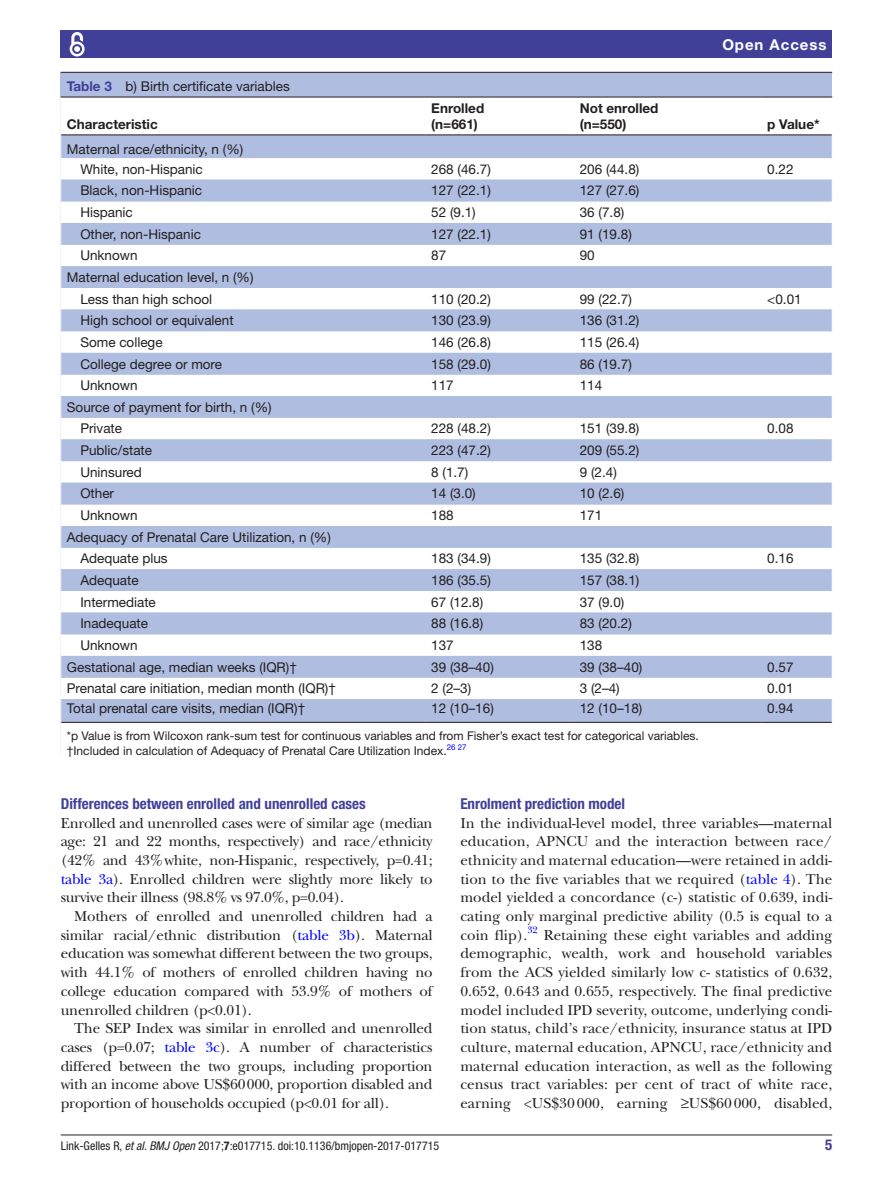
<style>
.page{position:relative;width:893px;height:1191px;background:#fff}
.page>*{position:absolute;margin:0;border:0;box-sizing:border-box;transform-origin:0 0}
.t1{font:15px/18.8px "New Baskerville";letter-spacing:-.015em;color:#231f20;text-align:justify}
.t2{font:700 condensed 15px "Helvetica Neue LT Std";color:#414099}
.t3{font:700 15px "Helvetica Neue LT Std";letter-spacing:.065em;color:#fff}
.t4{font:13.5px/21.6px "Helvetica Neue LT Std";color:#231f20}
.t5{font:700 13.5px/16.2px "Helvetica Neue LT Std";color:#231f20}
.t6{font:12px/15px "Helvetica Neue LT Std";color:#231f20}
.t7{font:condensed 12px "Helvetica Neue LT Std";color:#231f20}
.t8{font:9.9px "New Baskerville";color:#00f}
.t9{font:7.95px "Helvetica Neue LT Std";color:#00f}
.s1{font-weight:700;color:#414099}
.s2{color:#00f}
.s3{font-style:italic}
.s4{font-weight:700}
</style>
<div class="page">
<hr style="left:61px;top:1134px;width:771px;height:1px;background:#231f20">
<div style="left:61px;top:31px;width:771px;height:27px;background:#414099"></div>
<svg style="left:69px;top:32px;width:16px;height:25px"></svg>
<div style="left:61px;top:73px;width:771px;height:682px;background:#afbde1"></div>
<hr style="left:61px;top:72px;width:771px;height:1px;background:#231f20">
<div style="left:61px;top:98px;width:771px;height:656px;background:#fff"></div>
<svg style="left:61px;top:135px;width:771px;height:587px"></svg>
<hr style="left:61px;top:97px;width:364px;height:1px;background:#231f20">
<hr style="left:61px;top:134px;width:364px;height:1px;background:#231f20">
<hr style="left:425px;top:97px;width:149px;height:1px;background:#231f20">
<hr style="left:425px;top:134px;width:149px;height:1px;background:#231f20">
<hr style="left:574px;top:97px;width:187px;height:1px;background:#231f20">
<hr style="left:574px;top:134px;width:187px;height:1px;background:#231f20">
<hr style="left:761px;top:97px;width:71px;height:1px;background:#231f20">
<hr style="left:761px;top:134px;width:71px;height:1px;background:#231f20">
<hr style="left:425px;top:722px;width:149px;height:1px;background:#231f20">
<hr style="left:574px;top:722px;width:187px;height:1px;background:#231f20">
<hr style="left:61px;top:722px;width:364px;height:1px;background:#231f20">
<hr style="left:761px;top:722px;width:71px;height:1px;background:#231f20">
<svg style="left:60px;top:135px;width:1px;height:587px"></svg>
<hr style="left:61px;top:739px;width:771px;height:1px;background:#fff">
<hr style="left:61px;top:754px;width:771px;height:1px;background:#fff">
<p class="t4" style="left:67px;top:75px;width:224px"><span class="s1">Table 3</span> b) Birth certificate variables</p>
<p class="t5" style="left:67px;top:116px;width:92px">Characteristic</p>
<p class="t4" style="left:80px;top:138px;width:165px;line-height:20.1px;text-indent:-14px">Maternal race/ethnicity, n (%)<br>White, non-Hispanic</p>
<p class="t5" style="left:431px;top:99px;width:54px">Enrolled (n=661)</p>
<p class="t5" style="left:580px;top:99px;width:80px">Not enrolled (n=550)</p>
<p class="t3" style="left:722px;top:35px;width:106px">Open Access</p>
<p class="t5" style="left:767px;top:116px;width:54px">p Value*</p>
<p class="t4" style="left:431px;top:158px;width:61px">268 (46.7)</p>
<p class="t4" style="left:580px;top:158px;width:61px">206 (44.8)</p>
<p class="t4" style="left:767px;top:158px;width:28px">0.22</p>
<p class="t4" style="left:80px;top:179px;width:123px">Black, non-Hispanic</p>
<p class="t4" style="left:431px;top:179px;width:61px">127 (22.1)</p>
<p class="t4" style="left:580px;top:179px;width:61px">127 (27.6)</p>
<p class="t4" style="left:80px;top:201px;width:54px">Hispanic</p>
<p class="t4" style="left:431px;top:201px;width:46px">52 (9.1)</p>
<p class="t4" style="left:580px;top:201px;width:46px">36 (7.8)</p>
<p class="t4" style="left:80px;top:223px;width:122px">Other, non-Hispanic</p>
<p class="t4" style="left:431px;top:223px;width:61px">127 (22.1)</p>
<p class="t4" style="left:580px;top:223px;width:54px">91 (19.8)</p>
<p class="t4" style="left:80px;top:244px;width:59px">Unknown</p>
<p class="t4" style="left:431px;top:244px;width:17px">87</p>
<p class="t4" style="left:580px;top:244px;width:17px">90</p>
<p class="t4" style="left:80px;top:266px;width:175px;text-indent:-14px">Maternal education level, n (%)<br>Less than high school</p>
<p class="t4" style="left:431px;top:288px;width:61px">110 (20.2)</p>
<p class="t4" style="left:580px;top:288px;width:54px">99 (22.7)</p>
<p class="t4" style="left:767px;top:288px;width:36px">&lt;0.01</p>
<p class="t4" style="left:80px;top:309px;width:155px">High school or equivalent</p>
<p class="t4" style="left:431px;top:309px;width:61px">130 (23.9)</p>
<p class="t4" style="left:580px;top:309px;width:61px">136 (31.2)</p>
<p class="t4" style="left:80px;top:331px;width:84px">Some college</p>
<p class="t4" style="left:431px;top:331px;width:61px">146 (26.8)</p>
<p class="t4" style="left:580px;top:331px;width:61px">115 (26.4)</p>
<p class="t4" style="left:80px;top:353px;width:143px">College degree or more</p>
<p class="t4" style="left:431px;top:353px;width:61px">158 (29.0)</p>
<p class="t4" style="left:580px;top:353px;width:54px">86 (19.7)</p>
<p class="t4" style="left:80px;top:374px;width:59px">Unknown</p>
<p class="t4" style="left:431px;top:374px;width:24px">117</p>
<p class="t4" style="left:580px;top:374px;width:24px">114</p>
<p class="t4" style="left:80px;top:396px;width:193px;text-indent:-14px">Source of payment for birth, n (%)<br>Private</p>
<p class="t4" style="left:431px;top:418px;width:61px">228 (48.2)</p>
<p class="t4" style="left:580px;top:418px;width:61px">151 (39.8)</p>
<p class="t4" style="left:767px;top:418px;width:28px">0.08</p>
<p class="t4" style="left:80px;top:439px;width:73px">Public/state</p>
<p class="t4" style="left:431px;top:439px;width:61px">223 (47.2)</p>
<p class="t4" style="left:580px;top:439px;width:61px">209 (55.2)</p>
<p class="t4" style="left:80px;top:461px;width:63px">Uninsured</p>
<p class="t4" style="left:431px;top:461px;width:39px">8 (1.7)</p>
<p class="t4" style="left:580px;top:461px;width:39px">9 (2.4)</p>
<p class="t4" style="left:80px;top:482px;width:35px">Other</p>
<p class="t4" style="left:431px;top:482px;width:46px">14 (3.0)</p>
<p class="t4" style="left:580px;top:482px;width:46px">10 (2.6)</p>
<p class="t4" style="left:80px;top:504px;width:59px">Unknown</p>
<p class="t4" style="left:431px;top:504px;width:24px">188</p>
<p class="t4" style="left:580px;top:504px;width:24px">171</p>
<p class="t4" style="left:80px;top:526px;width:252px;text-indent:-14px">Adequacy of Prenatal Care Utilization, n (%)<br>Adequate plus</p>
<p class="t4" style="left:431px;top:547px;width:61px">183 (34.9)</p>
<p class="t4" style="left:580px;top:547px;width:61px">135 (32.8)</p>
<p class="t4" style="left:767px;top:547px;width:28px">0.16</p>
<p class="t4" style="left:80px;top:569px;width:60px">Adequate</p>
<p class="t4" style="left:431px;top:569px;width:61px">186 (35.5)</p>
<p class="t4" style="left:580px;top:569px;width:61px">157 (38.1)</p>
<p class="t4" style="left:80px;top:591px;width:77px">Intermediate</p>
<p class="t4" style="left:431px;top:591px;width:54px">67 (12.8)</p>
<p class="t4" style="left:580px;top:591px;width:46px">37 (9.0)</p>
<p class="t4" style="left:80px;top:612px;width:69px">Inadequate</p>
<p class="t4" style="left:431px;top:612px;width:54px">88 (16.8)</p>
<p class="t4" style="left:580px;top:612px;width:54px">83 (20.2)</p>
<p class="t4" style="left:80px;top:634px;width:59px">Unknown</p>
<p class="t4" style="left:431px;top:634px;width:24px">137</p>
<p class="t4" style="left:580px;top:634px;width:24px">138</p>
<p class="t4" style="left:67px;top:656px;width:232px">Gestational age, median weeks (IQR)†</p>
<p class="t4" style="left:431px;top:656px;width:64px">39 (38–40)</p>
<p class="t4" style="left:580px;top:656px;width:64px">39 (38–40)</p>
<p class="t4" style="left:767px;top:656px;width:28px">0.57</p>
<p class="t4" style="left:67px;top:677px;width:271px">Prenatal care initiation, median month (IQR)†</p>
<p class="t4" style="left:431px;top:677px;width:42px">2 (2–3)</p>
<p class="t4" style="left:580px;top:677px;width:42px">3 (2–4)</p>
<p class="t4" style="left:767px;top:677px;width:28px">0.01</p>
<p class="t4" style="left:67px;top:697px;width:240px">Total prenatal care visits, median (IQR)†</p>
<p class="t4" style="left:431px;top:697px;width:64px">12 (10–16)</p>
<p class="t4" style="left:580px;top:697px;width:64px">12 (10–18)</p>
<p class="t4" style="left:767px;top:697px;width:28px">0.94</p>
<p class="t6" style="left:67px;top:728px;width:633px">*p Value is from Wilcoxon rank-sum test for continuous variables and from Fisher’s exact test for categorical variables. †Included in calculation of Adequacy of Prenatal Care Utilization Index.</p>
<p class="t9" style="left:447px;top:742px;width:21px">26 27</p>
<p class="t2" style="left:61px;top:794px;width:307px">Differences between enrolled and unenrolled cases</p>
<p class="t1" style="left:61px;top:813px;width:373px">Enrolled and unenrolled cases were of similar age (median age: 21 and 22 months, respectively) and race/ethnicity (42% and 43%white, non-Hispanic, respectively, p=0.41; <span class="s2">table 3a</span>). Enrolled children were slightly more likely to survive their illness (98.8% vs 97.0%, p=0.04).</p>
<p class="t1" style="left:61px;top:907px;width:373px;text-indent:14px">Mothers of enrolled and unenrolled children had a similar racial/ethnic distribution (<span class="s2">table 3b</span>). Maternal education was somewhat different between the two groups, with 44.1% of mothers of enrolled children having no college education compared with 53.9% of mothers of unenrolled children (p&lt;0.01).</p>
<p class="t1" style="left:61px;top:1019px;width:373px;text-indent:14px">The SEP Index was similar in enrolled and unenrolled cases (p=0.07; <span class="s2">table 3c</span>). A number of characteristics differed between the two groups, including proportion with an income above US$60000, proportion disabled and proportion of households occupied (p&lt;0.01 for all).</p>
<p class="t2" style="left:460px;top:794px;width:166px">Enrolment prediction model</p>
<p class="t1" style="left:460px;top:813px;width:373px">In the individual-level model, three variables—maternal education, APNCU and the interaction between race/ ethnicity and maternal education—were retained in addi&shy;tion to the five variables that we required (<span class="s2">table 4</span>). The model yielded a concordance (c-) statistic of 0.639, indi&shy;cating only marginal predictive ability (0.5 is equal to a coin flip).</p>
<p class="t8" style="left:527px;top:924px;width:12px">32</p>
<p class="t1" style="left:460px;top:925px;width:373px;text-indent:83px">Retaining these eight variables and adding demographic, wealth, work and household variables from the ACS yielded similarly low c- statistics of 0.632, 0.652, 0.643 and 0.655, respectively. The final predictive model included IPD severity, outcome, underlying condi&shy;tion status, child’s race/ethnicity, insurance status at IPD culture, maternal education, APNCU, race/ethnicity and maternal education interaction, as well as the following census tract variables: per cent of tract of white race, earning &lt;US$30000, earning ≥US$60000, disabled,</p>
<p class="t7" style="left:61px;top:1138px;width:380px">Link-Gelles R, <span class="s3">et al</span>. <span class="s3">BMJ Open</span> 2017;<span class="s4">7</span>:e017715. doi:10.1136/bmjopen-2017-017715</p>
<p class="t2" style="left:825px;top:1135px;width:9px">5</p>
</div>
